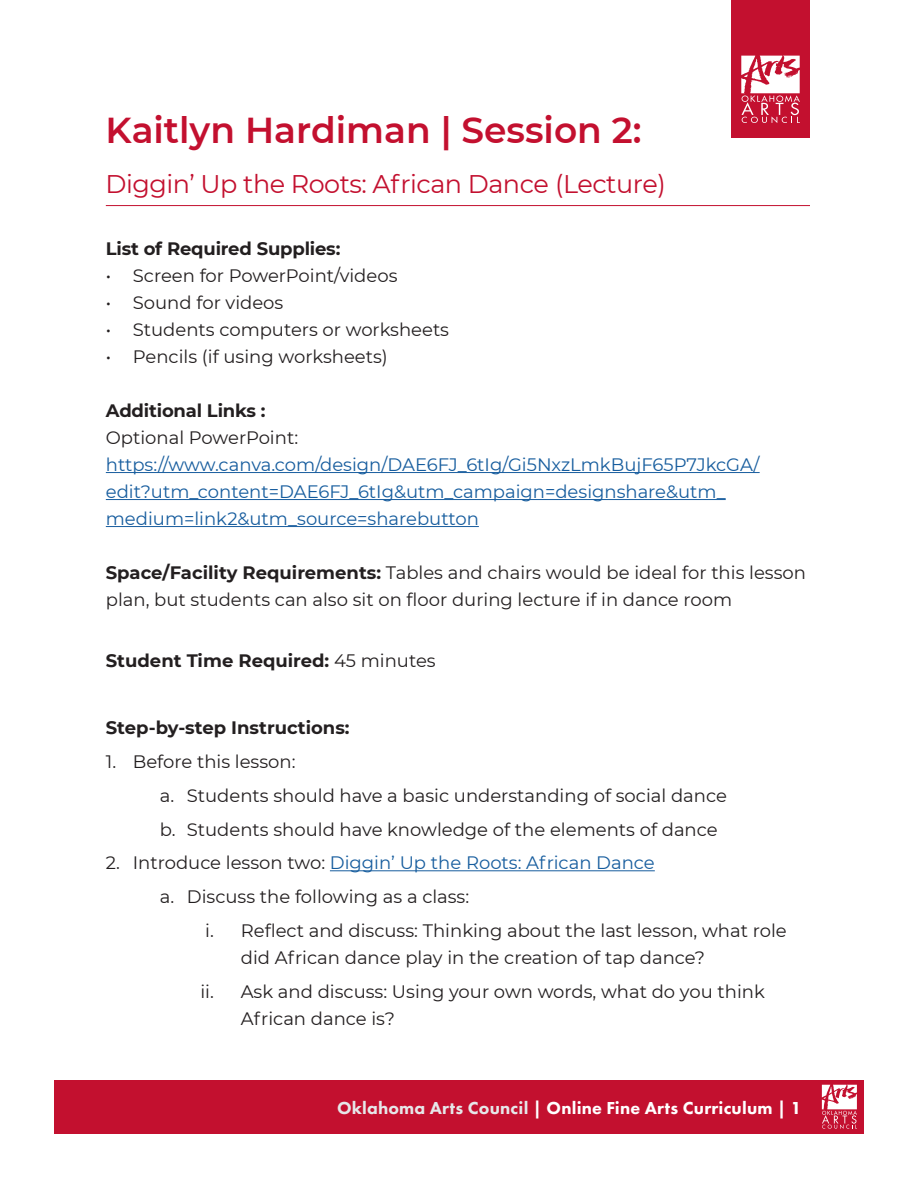
<style>
.page{position:relative;width:918px;height:1188px;background:#fff}
.page>*{position:absolute;margin:0;border:0;box-sizing:border-box;transform-origin:0 0}
.t1{font:600 36px "Montserrat";color:#c3102f}
.t2{font:25.5px "Montserrat";letter-spacing:-.02em;color:#c3102f}
.t3{font:18px/27px "Montserrat";color:#231f20}
.t4{font:18px/27px "Montserrat";color:#175d9e}
.t5{font:700 18px "Montserrat";letter-spacing:-.01em;color:#231f20}
.t6{font:800 18px "Futura PT";letter-spacing:.01em;color:#fff}
.s1{font-weight:700}
.s2{font-weight:400}
.s3{color:#231f20}
.s4{color:#e6e7e9}
</style>
<div class="page">
<div style="left:54px;top:1080px;width:810px;height:54px;background:#c3102f"></div>
<svg style="left:822px;top:1085px;width:35px;height:44px"></svg>
<hr style="left:106px;top:472px;width:654px;height:1px;background:#175d9e">
<hr style="left:106px;top:499px;width:620px;height:1px;background:#175d9e">
<hr style="left:106px;top:526px;width:373px;height:1px;background:#175d9e">
<hr style="left:330px;top:870px;width:325px;height:1px;background:#175d9e">
<hr style="left:106px;top:205px;width:704px;height:1px;background:#c3102f">
<div style="left:731px;top:0;width:79px;height:138px;background:#c3102f"></div>
<svg style="left:741px;top:56px;width:59px;height:67px"></svg>
<p class="t1" style="left:105px;top:105px;width:538px">Kaitlyn Hardiman | Session 2:</p>
<p class="t2" style="left:105px;top:167px;width:562px">Diggin’ Up the Roots: African Dance (Lecture)</p>
<p class="t5" style="left:106px;top:236px;width:236px">List of Required Supplies:</p>
<p class="t3" style="left:106px;top:262px;width:293px">• Screen for PowerPoint/videos</p>
<p class="t3" style="left:106px;top:289px;width:179px">• Sound for videos</p>
<p class="t3" style="left:106px;top:316px;width:345px">• Students computers or worksheets</p>
<p class="t3" style="left:106px;top:343px;width:283px">• Pencils (if using worksheets)</p>
<p class="t5" style="left:106px;top:398px;width:161px">Additional Links :</p>
<p class="t3" style="left:106px;top:424px;width:194px">Optional PowerPoint:</p>
<p class="t4" style="left:106px;top:451px;width:655px">https://www.canva.com/design/DAE6FJ_6tIg/Gi5NxzLmkBujF65P7JkcGA/ edit?utm_content=DAE6FJ_6tIg&amp;utm_campaign=designshare&amp;utm_ medium=link2&amp;utm_source=sharebutton</p>
<p class="t3" style="left:106px;top:559px;width:702px"><span class="s1">Space/Facility Requirements:</span> Tables and chairs would be ideal for this lesson plan, but students can also sit on floor during lecture if in dance room</p>
<p class="t5" style="left:106px;top:648px;width:331px">Student Time Required: <span class="s2">45 minutes</span></p>
<p class="t5" style="left:106px;top:715px;width:245px">Step-by-step Instructions:</p>
<p class="t3" style="left:106px;top:748px;width:191px">1. Before this lesson:</p>
<p class="t3" style="left:160px;top:781px;width:569px">a. Students should have a basic understanding of social dance</p>
<p class="t3" style="left:160px;top:815px;width:559px">b. Students should have knowledge of the elements of dance</p>
<p class="t4" style="left:106px;top:849px;width:550px"><span class="s3">2. Introduce lesson two:</span> Diggin’ Up the Roots: African Dance</p>
<p class="t3" style="left:160px;top:883px;width:311px">a. Discuss the following as a class:</p>
<p class="t3" style="left:241px;top:916px;width:547px;text-indent:-36px">i. Reflect and discuss: Thinking about the last lesson, what role did African dance play in the creation of tap dance?</p>
<p class="t3" style="left:241px;top:977px;width:526px;text-indent:-40px">ii. Ask and discuss: Using your own words, what do you think<br>African dance is?</p>
<p class="t6" style="left:337px;top:1097px;width:466px"><span class="s4">Oklahoma Arts Council</span> | Online Fine Arts Curriculum | 1</p>
</div>
